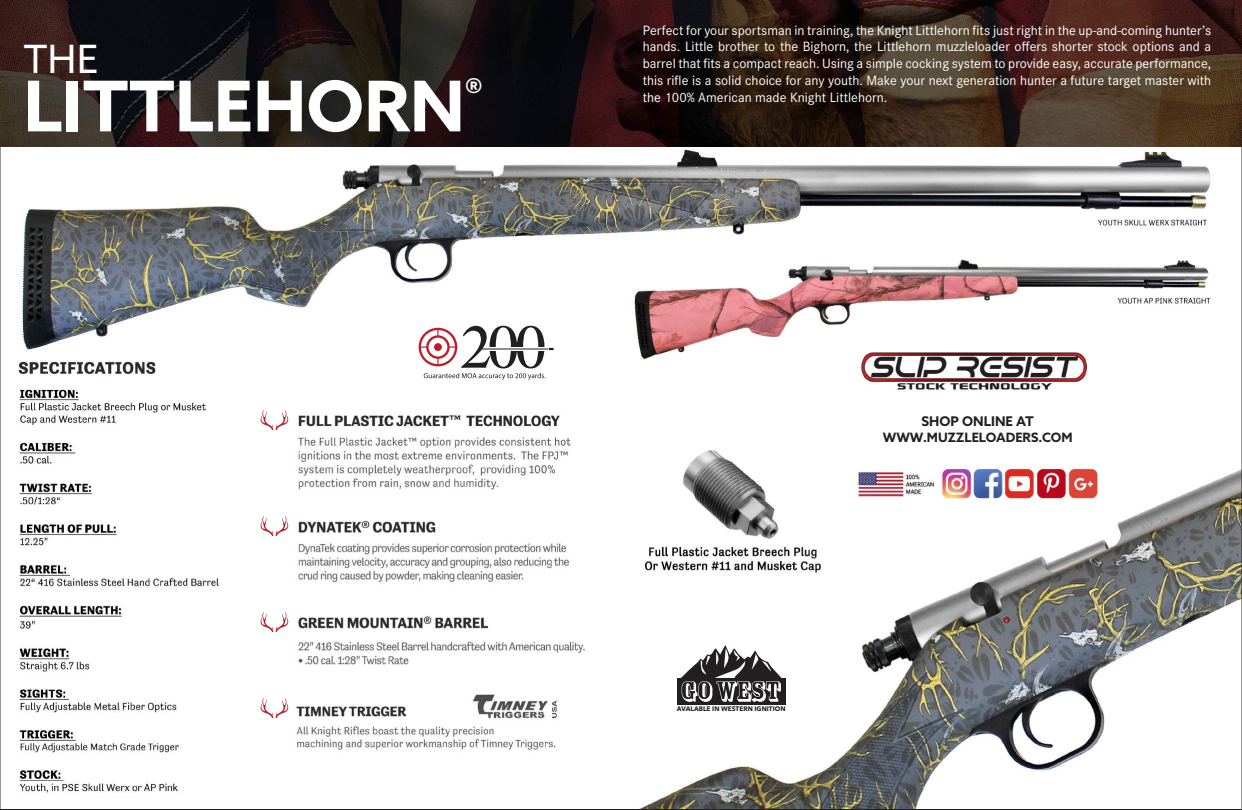
<style>
.page{position:relative;width:1242px;height:810px;background:#fff}
.page>*{position:absolute;margin:0;border:0;box-sizing:border-box;transform-origin:0 0}
.t1{font:700 70px "Azo Sans";color:#fff}
.t2{font:39px "Azo Sans";color:#fff}
.t3{font:14px/16.8px "Corporate S Pro";color:#fff;text-align:justify}
.t4{font:700 13.4px "Azo Sans";color:#231f20}
.t5{font:700 12.9px "Azo Sans";color:#231f20}
.t6{font:700 6.6px "Avenir Next";color:#211d1e}
</style>
<div class="page">
<img style="left:18px;top:149px;width:1222px;height:659px">
<img style="left:0;top:0;width:1242px;height:147px">
<svg style="left:260px;top:410px;width:28px;height:21px"></svg>
<svg style="left:260px;top:516px;width:28px;height:21px"></svg>
<svg style="left:260px;top:612px;width:28px;height:21px"></svg>
<svg style="left:260px;top:698px;width:28px;height:21px"></svg>
<img style="left:856px;top:468px;width:80px;height:33px">
<img style="left:941px;top:468px;width:159px;height:32px">
<svg style="left:419px;top:326px;width:135px;height:54px"></svg>
<hr style="left:480px;top:349px;width:68px;height:1px;background:#231f20">
<div style="left:677px;top:678px;width:109px;height:27px;background:#231f20"></div>
<svg style="left:679px;top:645px;width:105px;height:57px"></svg>
<h2 class="t2" style="left:23px;top:34px;width:76px">THE</h2>
<h1 class="t1" style="left:23px;top:60px;width:461px">LITTLEHORN<sup>®</sup></h1>
<p class="t3" style="left:643px;top:21px;width:570px">Perfect for your sportsman in training, the Knight Littlehorn fits just right in the up-and-coming hunter’s hands. Little brother to the Bighorn, the Littlehorn muzzleloader offers shorter stock options and a barrel that fits a compact reach. Using a simple cocking system to provide easy, accurate performance, this rifle is a solid choice for any youth. Make your next generation hunter a future target master with the 100% American made Knight Littlehorn.</p>
<p class="t4" style="left:922px;top:413px;width:114px">SHOP ONLINE AT</p>
<p class="t5" style="left:883px;top:429px;width:191px">WWW.MUZZLELOADERS.COM</p>
<p class="t6" style="left:677px;top:703px;width:110px">AVALABLE IN WESTERN IGNITION</p>
</div>
